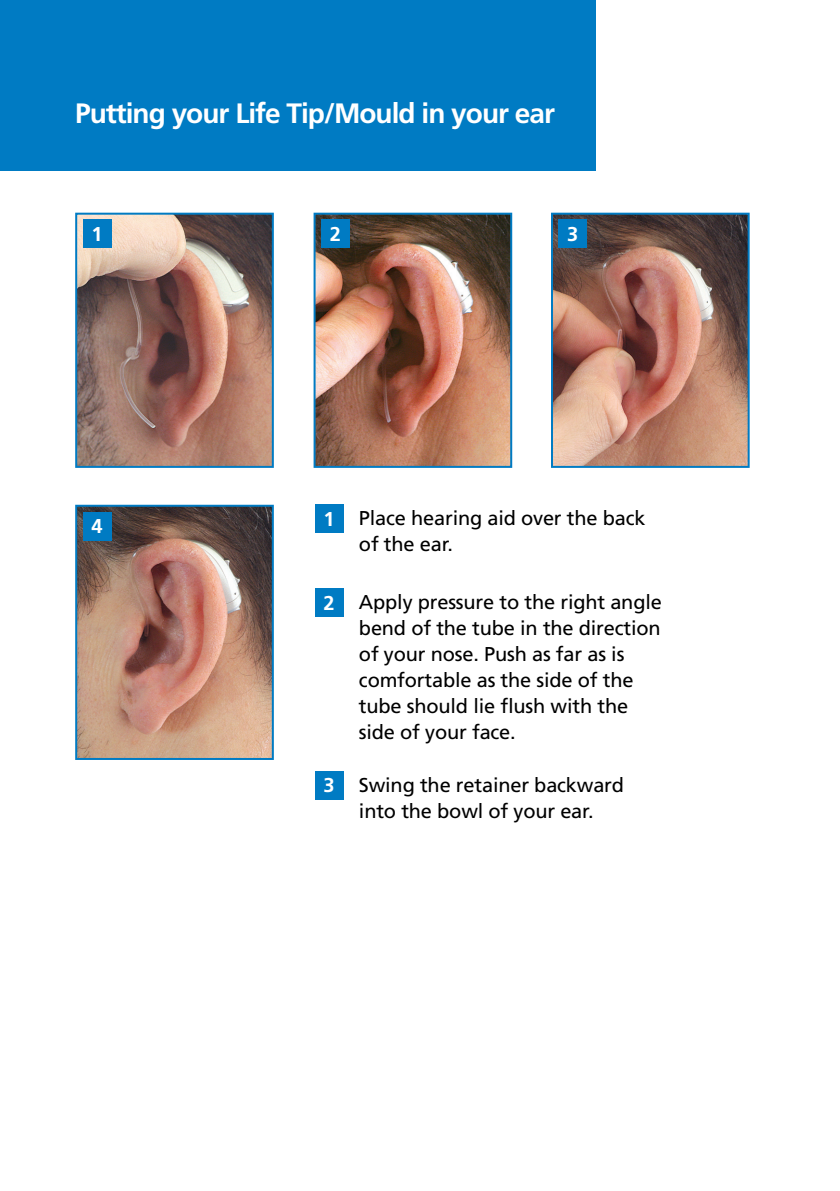
<style>
.page{position:relative;width:840px;height:1191px;background:#fff}
.page>*{position:absolute;margin:0;border:0;box-sizing:border-box;transform-origin:0 0}
.t1{font:700 28px "Frutiger";letter-spacing:-.035em;color:#fff}
.t2{font:20px/26px "Frutiger";letter-spacing:-.01em;color:#000}
.t3{font:700 20px "Frutiger";color:#fff}
</style>
<div class="page">
<div style="left:0;top:0;width:595px;height:170px;background:#007bc3"></div>
<div style="left:315px;top:505px;width:28px;height:28px;background:#007bc3"></div>
<div style="left:315px;top:588px;width:28px;height:29px;background:#007bc3"></div>
<div style="left:315px;top:771px;width:28px;height:28px;background:#007bc3"></div>
<img style="left:78px;top:216px;width:193px;height:249px">
<div style="left:75px;top:213px;width:199px;height:255px;border:2px solid #007bc3"></div>
<img style="left:78px;top:508px;width:193px;height:249px">
<div style="left:75px;top:505px;width:199px;height:255px;border:2px solid #007bc3"></div>
<img style="left:316px;top:216px;width:193px;height:249px">
<div style="left:313px;top:213px;width:199px;height:255px;border:2px solid #007bc3"></div>
<img style="left:553px;top:216px;width:193px;height:249px">
<div style="left:550px;top:213px;width:199px;height:255px;border:2px solid #007bc3"></div>
<div style="left:83px;top:220px;width:28px;height:28px;background:#007bc3"></div>
<div style="left:83px;top:512px;width:28px;height:28px;background:#007bc3"></div>
<div style="left:321px;top:220px;width:28px;height:28px;background:#007bc3"></div>
<div style="left:558px;top:220px;width:28px;height:28px;background:#007bc3"></div>
<h1 class="t1" style="left:75px;top:97px;width:481px">Putting your Life Tip/Mould in your ear</h1>
<p class="t3" style="left:91px;top:222px;width:13px">1</p>
<p class="t3" style="left:91px;top:514px;width:13px">4</p>
<p class="t3" style="left:330px;top:222px;width:13px">2</p>
<p class="t3" style="left:567px;top:222px;width:13px">3</p>
<p class="t3" style="left:323px;top:507px;width:13px">1</p>
<p class="t3" style="left:323px;top:591px;width:13px">2</p>
<p class="t3" style="left:323px;top:773px;width:13px">3</p>
<p class="t2" style="left:359px;top:505px;width:288px">Place hearing aid over the back of the ear.</p>
<p class="t2" style="left:359px;top:589px;width:304px">Apply pressure to the right angle bend of the tube in the direction of your nose. Push as far as is comfortable as the side of the tube should lie flush with the side of your face.</p>
<p class="t2" style="left:359px;top:772px;width:266px">Swing the retainer backward into the bowl of your ear.</p>
</div>
